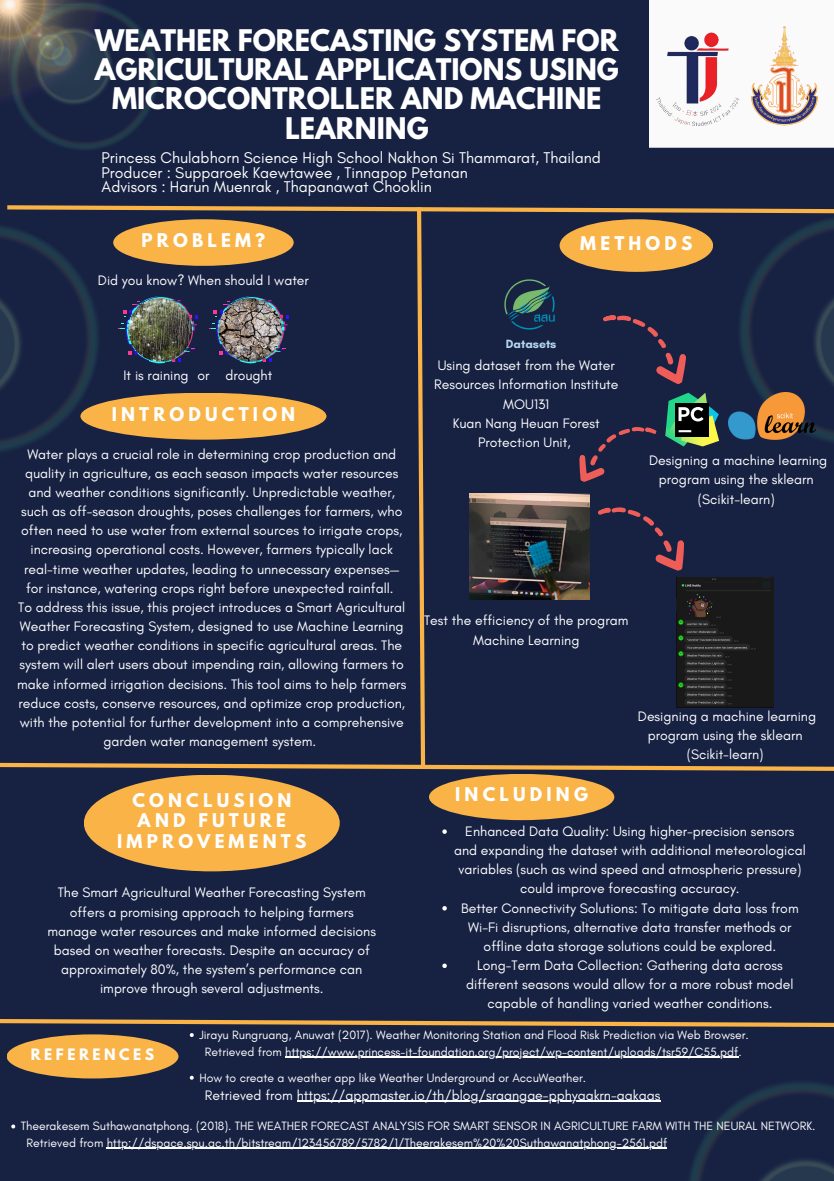
<style>
.page{position:relative;width:834px;height:1181px;background:#fff}
.page>*{position:absolute;margin:0;border:0;box-sizing:border-box;transform-origin:0 0}
.t1{font:700 26.42px/29.2px "League Spartan";color:#fff;text-align:center}
.t2{font:700 16.8px/20.5px "League Spartan";letter-spacing:.25em;color:#fff;text-align:center}
.t3{font:15.82px/14.7px "Glacial Indifference";color:#fff}
.t4{font:14px/19.2px "Glacial Indifference";color:#fff;text-align:center}
.t5{font:700 14px "League Spartan";letter-spacing:.25em;color:#fff}
.t6{font:12.25px "Glacial Indifference";color:#fff}
.t7{font:700 12.18px "Glacial Indifference";color:#b6d5f0}
</style>
<div class="page">
<div style="left:0;top:0;width:833px;height:1181px;background:#172243"></div>
<img style="left:513px;top:1056px;width:320px;height:125px">
<div style="left:84px;top:775px;width:255px;height:96px;background:#f9b347;border-radius:50%"></div>
<div style="left:649px;top:0;width:184px;height:147px;background:#fafafa"></div>
<img style="left:751px;top:27px;width:66px;height:99px">
<img style="left:0;top:0;width:158px;height:121px">
<img style="left:649px;top:29px;width:97px;height:96px">
<svg style="left:0;top:205px;width:833px;height:566px"></svg>
<svg style="left:442px;top:829px;width:5px;height:5px"></svg>
<svg style="left:442px;top:906px;width:5px;height:4px"></svg>
<svg style="left:442px;top:963px;width:5px;height:5px"></svg>
<div style="left:429px;top:774px;width:185px;height:46px;background:#f9b347;border-radius:50%"></div>
<div style="left:7px;top:1034px;width:171px;height:44px;background:#f9b347;border-radius:50%"></div>
<img style="left:0;top:75px;width:142px;height:616px">
<svg style="left:0;top:1019px;width:833px;height:18px"></svg>
<hr style="left:285px;top:1056px;width:453px;height:1px;background:#fff">
<svg style="left:190px;top:1076px;width:4px;height:3px"></svg>
<hr style="left:297px;top:1100px;width:363px;height:2px;background:#fff">
<svg style="left:11px;top:1124px;width:4px;height:4px"></svg>
<hr style="left:107px;top:1148px;width:560px;height:1px;background:#fff">
<p class="t1" style="left:95px;top:29px;width:525px">WEATHER FORECASTING SYSTEM FOR<br>AGRICULTURAL APPLICATIONS USING<br>MICROCONTROLLER AND MACHINE<br>LEARNING</p>
<p class="t3" style="left:101px;top:150px;width:500px">Princess Chulabhorn Science High School Nakhon Si Thammarat, Thailand<br>Producer : Supparoek Kaewtawee , Tinnapop Petanan<br>Advisors : Harun Muenrak , Thapanawat Chooklin</p>
<h1 class="t2" style="left:141px;top:232px;width:125px">PROBLEM?</h1>
<p class="t4" style="left:98px;top:270px;width:212px">Did you know? When should I water</p>
<p class="t2" style="left:580px;top:235px;width:114px">METHODS</p>
<p class="t4" style="left:123px;top:366px;width:67px">It is raining</p>
<h2 class="t4" style="left:197px;top:366px;width:14px">or</h2>
<p class="t4" style="left:225px;top:366px;width:48px">drought</p>
<h2 class="t2" style="left:112px;top:406px;width:185px">INTRODUCTION</h2>
<h5 class="t4" style="left:17px;top:444px;width:390px">Water plays a crucial role in determining crop production and quality in agriculture, as each season impacts water resources and weather conditions significantly. Unpredictable weather, such as off-season droughts, poses challenges for farmers, who often need to use water from external sources to irrigate crops, increasing operational costs. However, farmers typically lack real-time weather updates, leading to unnecessary expenses— for instance, watering crops right before unexpected rainfall.<br>To address this issue, this project introduces a Smart Agricultural Weather Forecasting System, designed to use Machine Learning to predict weather conditions in specific agricultural areas. The system will alert users about impending rain, allowing farmers to make informed irrigation decisions. This tool aims to help farmers reduce costs, conserve resources, and optimize crop production, with the potential for further development into a comprehensive garden water management system.</h5>
<p class="t2" style="left:117px;top:792px;width:190px">CONCLUSION<br>AND FUTURE<br>IMPROVEMENTS</p>
<h5 class="t4" style="left:47px;top:883px;width:330px">The Smart Agricultural Weather Forecasting System offers a promising approach to helping farmers manage water resources and make informed decisions based on weather forecasts. Despite an accuracy of approximately 80%, the system’s performance can improve through several adjustments.</h5>
<p class="t7" style="left:506px;top:336px;width:52px">Datasets</p>
<p class="t4" style="left:434px;top:356px;width:186px">Using dataset from the Water<br>Resources Information Institute<br>MOU131<br>Kuan Nang Heuan Forest<br>Protection Unit,</p>
<p class="t4" style="left:649px;top:451px;width:180px">Designing a machine learning program using the sklearn (Scikit-learn)</p>
<p class="t4" style="left:424px;top:611px;width:206px">Test the efficiency of the program<br>Machine Learning</p>
<h6 class="t2" style="left:455px;top:786px;width:134px">INCLUDING</h6>
<h5 class="t4" style="left:637px;top:706px;width:180px">Designing a machine learning program using the sklearn (Scikit-learn)</h5>
<h5 class="t4" style="left:454px;top:821px;width:353px">Enhanced Data Quality: Using higher-precision sensors and expanding the dataset with additional meteorological variables (such as wind speed and atmospheric pressure) could improve forecasting accuracy.</h5>
<p class="t4" style="left:461px;top:898px;width:339px">Better Connectivity Solutions: To mitigate data loss from<br>Wi-Fi disruptions, alternative data transfer methods or offline data storage solutions could be explored.</p>
<p class="t4" style="left:466px;top:955px;width:329px">Long-Term Data Collection: Gathering data across different seasons would allow for a more robust model capable of handling varied weather conditions.</p>
<h2 class="t6" style="left:199px;top:1027px;width:551px">Jirayu Rungruang, Anuwat (2017). Weather Monitoring Station and Flood Risk Prediction via Web Browser.</h2>
<p class="t6" style="left:205px;top:1044px;width:538px">Retrieved from https://www.princess-it-foundation.org/project/wp-content/uploads/tsr59/C55.pdf.</p>
<h5 class="t6" style="left:199px;top:1070px;width:388px">How to create a weather app like Weather Underground or AccuWeather.</h5>
<p class="t4" style="left:205px;top:1085px;width:457px">Retrieved from https://appmaster.io/th/blog/sraangae-pphyaakrn-aakaas</p>
<p class="t6" style="left:21px;top:1118px;width:796px">Theerakesem Suthawanatphong. (2018). THE WEATHER FORECAST ANALYSIS FOR SMART SENSOR IN AGRICULTURE FARM WITH THE NEURAL NETWORK.</p>
<p class="t6" style="left:26px;top:1135px;width:642px">Retrieved from http://dspace.spu.ac.th/bitstream/123456789/5782/1/Theerakesem%20%20Suthawanatphong-2561.pdf</p>
<h5 class="t5" style="left:31px;top:1047px;width:125px">REFERENCES</h5>
</div>
